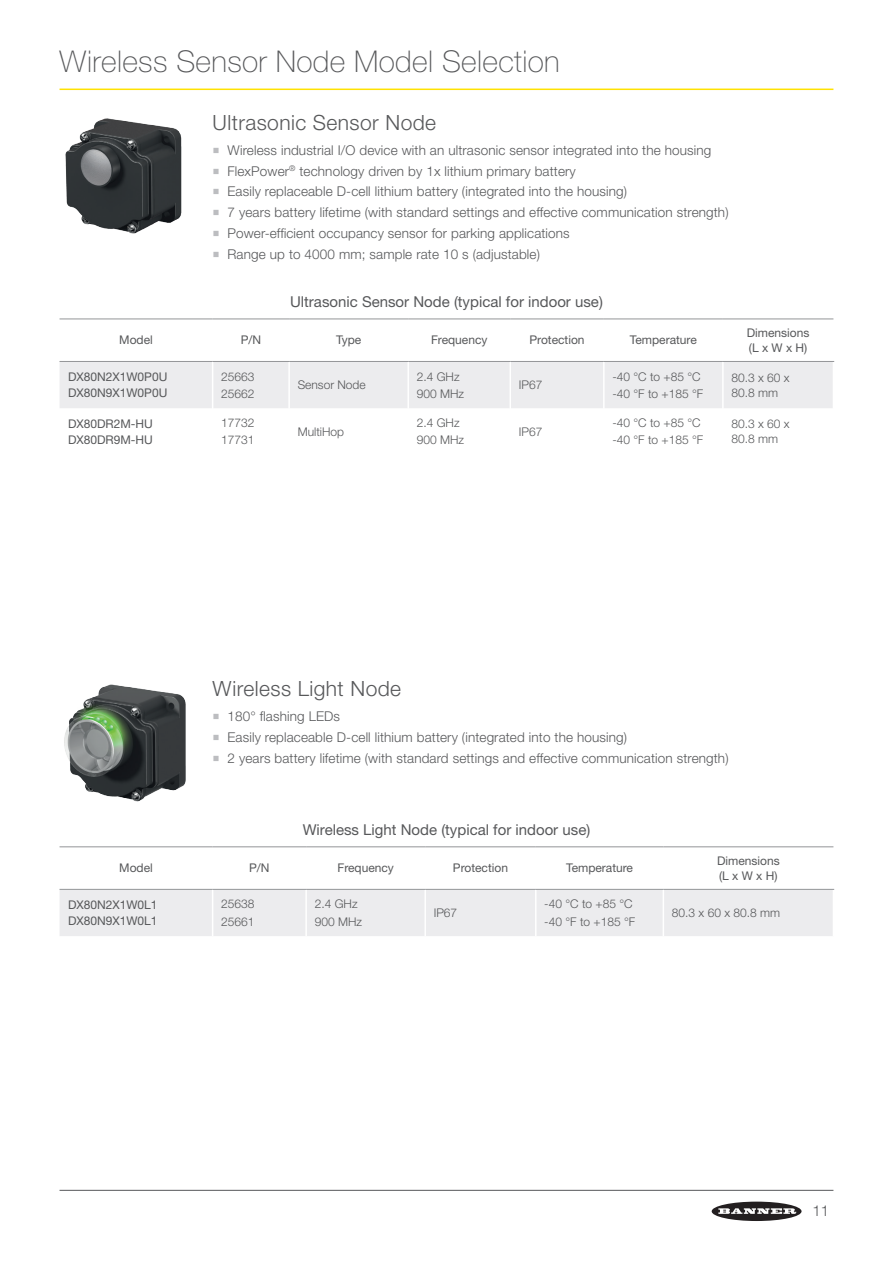
<style>
.page{position:relative;width:893px;height:1263px;background:#fff}
.page>*{position:absolute;margin:0;border:0;box-sizing:border-box;transform-origin:0 0}
.t1{font:100 30px "Helvetica Neue LT Pro";letter-spacing:.01em;color:#57585a}
.t2{font:300 21px "Helvetica Neue LT Pro";letter-spacing:.02em;color:#57585a}
.t3{font:15px "Helvetica Neue LT Pro";color:#57585a}
.t4{font:300 15px "Helvetica Neue LT Pro";color:#57585a}
.t5{font:300 13.5px "Helvetica Neue LT Pro";letter-spacing:.01em;color:#57585a}
.t6{font:300 12px/17.1px "Helvetica Neue LT Pro";color:#57585a}
.t7{font:12px/16px "Helvetica Neue LT Pro";color:#57585a}
.s1{font-family:"Minion Pro";font-weight:400;font-size:18px;color:#bcbdc0}
</style>
<div class="page">
<div style="left:712px;top:1201px;width:89px;height:20px;background:#231f20;border-radius:50%"></div>
<svg style="left:718px;top:1208px;width:78px;height:6px"></svg>
<hr style="left:60px;top:1190px;width:773px;height:1px;background:#57585a">
<hr style="left:60px;top:89px;width:773px;height:1px;background:#ffe201">
<img style="left:65px;top:118px;width:117px;height:116px">
<img style="left:64px;top:684px;width:122px;height:118px">
<div style="left:60px;top:890px;width:773px;height:46px;background:#ececee"></div>
<hr style="left:305px;top:890px;width:2px;height:46px;background:#fff">
<hr style="left:424px;top:890px;width:2px;height:46px;background:#fff">
<hr style="left:535px;top:890px;width:1px;height:46px;background:#fff">
<hr style="left:663px;top:890px;width:1px;height:46px;background:#fff">
<hr style="left:212px;top:890px;width:1px;height:46px;background:#fff">
<hr style="left:213px;top:846px;width:93px;height:1px;background:#939598">
<hr style="left:306px;top:846px;width:119px;height:1px;background:#939598">
<hr style="left:425px;top:846px;width:111px;height:1px;background:#939598">
<hr style="left:536px;top:846px;width:127px;height:1px;background:#939598">
<hr style="left:663px;top:846px;width:170px;height:1px;background:#939598">
<hr style="left:213px;top:889px;width:93px;height:1px;background:#939598">
<hr style="left:306px;top:889px;width:119px;height:1px;background:#939598">
<hr style="left:425px;top:889px;width:111px;height:1px;background:#939598">
<hr style="left:536px;top:889px;width:127px;height:1px;background:#939598">
<hr style="left:663px;top:889px;width:171px;height:1px;background:#939598">
<hr style="left:60px;top:846px;width:153px;height:1px;background:#939598">
<hr style="left:60px;top:889px;width:153px;height:1px;background:#939598">
<div style="left:60px;top:362px;width:773px;height:46px;background:#ececee"></div>
<hr style="left:288px;top:362px;width:2px;height:46px;background:#fff">
<hr style="left:407px;top:362px;width:2px;height:46px;background:#fff">
<hr style="left:509px;top:362px;width:2px;height:46px;background:#fff">
<hr style="left:603px;top:362px;width:2px;height:46px;background:#fff">
<hr style="left:212px;top:362px;width:1px;height:46px;background:#fff">
<hr style="left:722px;top:362px;width:2px;height:46px;background:#fff">
<hr style="left:60px;top:319px;width:153px;height:1px;background:#939598">
<hr style="left:213px;top:319px;width:76px;height:1px;background:#939598">
<hr style="left:289px;top:319px;width:119px;height:1px;background:#939598">
<hr style="left:408px;top:319px;width:102px;height:1px;background:#939598">
<hr style="left:510px;top:319px;width:94px;height:1px;background:#939598">
<hr style="left:604px;top:319px;width:119px;height:1px;background:#939598">
<hr style="left:723px;top:319px;width:110px;height:1px;background:#939598">
<hr style="left:60px;top:361px;width:153px;height:1px;background:#939598">
<hr style="left:213px;top:361px;width:76px;height:1px;background:#939598">
<hr style="left:289px;top:361px;width:119px;height:1px;background:#939598">
<hr style="left:408px;top:361px;width:102px;height:1px;background:#939598">
<hr style="left:510px;top:361px;width:94px;height:1px;background:#939598">
<hr style="left:604px;top:361px;width:119px;height:1px;background:#939598">
<hr style="left:723px;top:361px;width:111px;height:1px;background:#939598">
<h1 class="t1" style="left:60px;top:44px;width:502px">Wireless Sensor Node Model Selection</h1>
<h2 class="t2" style="left:213px;top:109px;width:225px">Ultrasonic Sensor Node</h2>
<p class="t5" style="left:213px;top:142px;width:500px"><span class="s1">■</span> Wireless industrial I/O device with an ultrasonic sensor integrated into the housing</p>
<p class="t5" style="left:213px;top:162px;width:365px"><span class="s1">■</span> FlexPower<sup>®</sup> technology driven by 1x lithium primary battery</p>
<p class="t5" style="left:213px;top:183px;width:416px"><span class="s1">■</span> Easily replaceable D-cell lithium battery (integrated into the housing)</p>
<p class="t5" style="left:213px;top:204px;width:517px"><span class="s1">■</span> 7 years battery lifetime (with standard settings and effective communication strength)</p>
<p class="t5" style="left:213px;top:225px;width:359px"><span class="s1">■</span> Power-efficient occupancy sensor for parking applications</p>
<p class="t5" style="left:213px;top:246px;width:329px"><span class="s1">■</span> Range up to 4000 mm; sample rate 10 s (adjustable)</p>
<p class="t3" style="left:290px;top:292px;width:314px">Ultrasonic Sensor Node (typical for indoor use)</p>
<p class="t7" style="left:119px;top:332px;width:35px">Model</p>
<p class="t7" style="left:241px;top:332px;width:22px">P/N</p>
<p class="t7" style="left:336px;top:332px;width:27px">Type</p>
<p class="t7" style="left:431px;top:332px;width:58px">Frequency</p>
<p class="t7" style="left:529px;top:332px;width:57px">Protection</p>
<p class="t7" style="left:630px;top:332px;width:68px">Temperature</p>
<p class="t7" style="left:747px;top:325px;width:64px;line-height:15px">Dimensions (L x W x H)</p>
<p class="t7" style="left:68px;top:369px;width:101px">DX80N2X1W0P0U<br>DX80N9X1W0P0U</p>
<p class="t6" style="left:221px;top:367px;width:35px">25663<br>25662</p>
<p class="t6" style="left:298px;top:376px;width:70px">Sensor Node</p>
<p class="t6" style="left:417px;top:367px;width:49px">2.4 GHz<br>900 MHz</p>
<p class="t6" style="left:519px;top:376px;width:25px">IP67</p>
<p class="t6" style="left:612px;top:367px;width:93px">-40 °C to +85 °C -40 °F to +185 °F</p>
<p class="t6" style="left:731px;top:370px;width:60px;line-height:15px">80.3 x 60 x<br>80.8 mm</p>
<p class="t7" style="left:68px;top:415px;width:86px">DX80DR2M-HU<br>DX80DR9M-HU</p>
<p class="t6" style="left:221px;top:414px;width:35px">17732<br>17731</p>
<p class="t6" style="left:298px;top:423px;width:48px">MultiHop</p>
<p class="t6" style="left:417px;top:414px;width:49px">2.4 GHz<br>900 MHz</p>
<p class="t6" style="left:519px;top:423px;width:25px">IP67</p>
<p class="t6" style="left:612px;top:414px;width:93px">-40 °C to +85 °C -40 °F to +185 °F</p>
<p class="t6" style="left:731px;top:416px;width:60px;line-height:15px">80.3 x 60 x<br>80.8 mm</p>
<h2 class="t2" style="left:213px;top:676px;width:190px">Wireless Light Node</h2>
<p class="t5" style="left:213px;top:708px;width:129px"><span class="s1">■</span> 180° flashing LEDs</p>
<p class="t5" style="left:213px;top:729px;width:416px"><span class="s1">■</span> Easily replaceable D-cell lithium battery (integrated into the housing)</p>
<p class="t5" style="left:213px;top:749px;width:517px"><span class="s1">■</span> 2 years battery lifetime (with standard settings and effective communication strength)</p>
<p class="t3" style="left:303px;top:820px;width:289px">Wireless Light Node (typical for indoor use)</p>
<p class="t7" style="left:119px;top:860px;width:35px">Model</p>
<p class="t7" style="left:249px;top:860px;width:22px">P/N</p>
<p class="t7" style="left:337px;top:860px;width:58px">Frequency</p>
<p class="t7" style="left:453px;top:860px;width:57px">Protection</p>
<p class="t7" style="left:566px;top:860px;width:68px">Temperature</p>
<p class="t7" style="left:717px;top:853px;width:64px;line-height:15px">Dimensions (L x W x H)</p>
<p class="t7" style="left:68px;top:897px;width:91px">DX80N2X1W0L1<br>DX80N9X1W0L1</p>
<p class="t6" style="left:221px;top:895px;width:35px">25638<br>25661</p>
<p class="t6" style="left:315px;top:895px;width:49px">2.4 GHz<br>900 MHz</p>
<p class="t6" style="left:434px;top:904px;width:25px">IP67</p>
<p class="t6" style="left:544px;top:895px;width:93px">-40 °C to +85 °C -40 °F to +185 °F</p>
<p class="t6" style="left:672px;top:904px;width:110px">80.3 x 60 x 80.8 mm</p>
<p class="t4" style="left:812px;top:1202px;width:18px">11</p>
</div>
